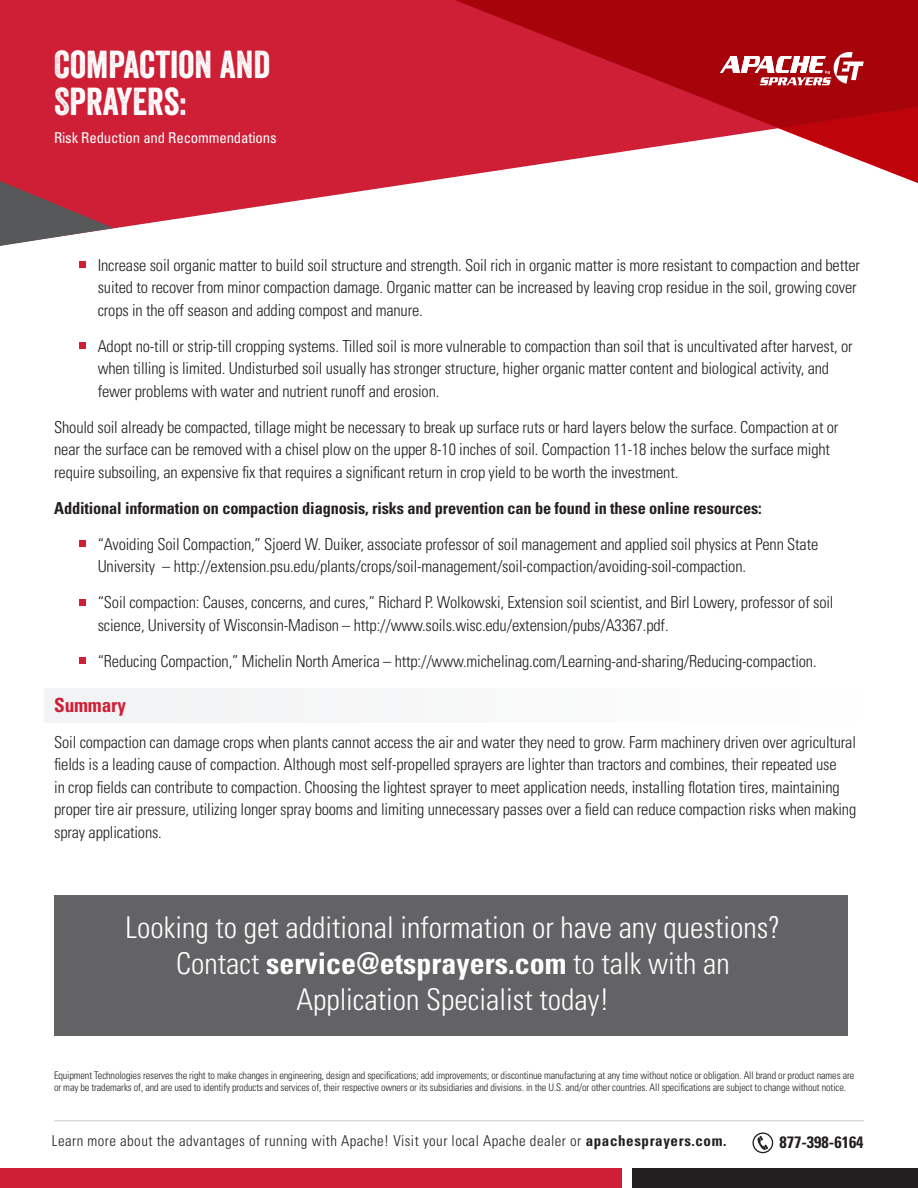
<style>
.page{position:relative;width:918px;height:1188px;background:#fff}
.page>*{position:absolute;margin:0;border:0;box-sizing:border-box;transform-origin:0 0}
.t1{font:37.8px/37.2px "Veneer";color:#fff}
.t2{font:300 condensed 30px/36px "Univers";color:#fff;text-align:center}
.t3{font:700 condensed 19.5px "Univers";letter-spacing:-.01em;color:#ce1f36}
.t4{font:300 condensed 16.5px/22.5px "Univers";letter-spacing:-.01em;color:#231f20}
.t5{font:700 condensed 16.5px "Univers";letter-spacing:-.01em;color:#231f20}
.t6{font:300 condensed 15px "Univers";letter-spacing:.03em;color:#231f20}
.t7{font:condensed 15px "Univers";letter-spacing:-.01em;color:#fff}
.t8{font:300 condensed 10.5px/12px "Univers";letter-spacing:-.01em;color:#231f20}
.s1{font-weight:700}
</style>
<div class="page">
<svg style="left:0;top:0;width:295px;height:229px;fill:#ce1f36"></svg>
<svg style="left:62px;top:0;width:856px;height:201px;background:#cc3849"></svg>
<div style="left:0;top:1168px;width:622px;height:20px;background:#ce1f36"></div>
<div style="left:632px;top:1168px;width:286px;height:20px;background:#231f20"></div>
<svg style="left:720px;top:52px;width:144px;height:33px"></svg>
<svg style="left:0;top:181px;width:114px;height:65px;background:#995963"></svg>
<div style="left:44px;top:688px;width:815px;height:34px;background:#f2f3f4"></div>
<div style="left:80px;top:261px;width:6px;height:7px;background:#ce1f36"></div>
<div style="left:80px;top:342px;width:6px;height:7px;background:#ce1f36"></div>
<div style="left:80px;top:540px;width:6px;height:7px;background:#ce1f36"></div>
<svg style="left:80px;top:599px;width:6px;height:6px"></svg>
<div style="left:80px;top:657px;width:6px;height:7px;background:#ce1f36"></div>
<hr style="left:54px;top:1120px;width:810px;height:1px;background:#d1d2d4">
<svg style="left:758px;top:1136px;width:10px;height:14px"></svg>
<div style="left:752px;top:1133px;width:21px;height:20px;border:1px solid #231f20;border-radius:50%"></div>
<div style="left:55px;top:895px;width:793px;height:140px;background:#636366"></div>
<h1 class="t1" style="left:54px;top:45px;width:218px">COMPACTION AND<br>SPRAYERS:</h1>
<p class="t7" style="left:54px;top:128px;width:224px">Risk Reduction and Recommendations</p>
<p class="t4" style="left:98px;top:254px;width:764px">Increase soil organic matter to build soil structure and strength. Soil rich in organic matter is more resistant to compaction and better suited to recover from minor compaction damage. Organic matter can be increased by leaving crop residue in the soil, growing cover crops in the off season and adding compost and manure.</p>
<p class="t4" style="left:98px;top:335px;width:756px">Adopt no-till or strip-till cropping systems. Tilled soil is more vulnerable to compaction than soil that is uncultivated after harvest, or when tilling is limited. Undisturbed soil usually has stronger structure, higher organic matter content and biological activity, and fewer problems with water and nutrient runoff and erosion.</p>
<p class="t4" style="left:54px;top:416px;width:786px">Should soil already be compacted, tillage might be necessary to break up surface ruts or hard layers below the surface. Compaction at or near the surface can be removed with a chisel plow on the upper 8-10 inches of soil. Compaction 11-18 inches below the surface might require subsoiling, an expensive fix that requires a significant return in crop yield to be worth the investment.</p>
<p class="t5" style="left:54px;top:498px;width:709px">Additional information on compaction diagnosis, risks and prevention can be found in these online resources:</p>
<p class="t4" style="left:98px;top:533px;width:722px">“Avoiding Soil Compaction,” Sjoerd W. Duiker, associate professor of soil management and applied soil physics at Penn State<br>University – http://extension.psu.edu/plants/crops/soil-management/soil-compaction/avoiding-soil-compaction.</p>
<p class="t4" style="left:98px;top:591px;width:737px">“Soil compaction: Causes, concerns, and cures,” Richard P. Wolkowski, Extension soil scientist, and Birl Lowery, professor of soil science, University of Wisconsin-Madison – http://www.soils.wisc.edu/extension/pubs/A3367.pdf.</p>
<p class="t4" style="left:98px;top:650px;width:720px">“Reducing Compaction,” Michelin North America – http://www.michelinag.com/Learning-and-sharing/Reducing-compaction.</p>
<p class="t3" style="left:54px;top:693px;width:73px">Summary</p>
<p class="t4" style="left:54px;top:731px;width:804px">Soil compaction can damage crops when plants cannot access the air and water they need to grow. Farm machinery driven over agricultural fields is a leading cause of compaction. Although most self-propelled sprayers are lighter than tractors and combines, their repeated use<br>in crop fields can contribute to compaction. Choosing the lightest sprayer to meet application needs, installing flotation tires, maintaining proper tire air pressure, utilizing longer spray booms and limiting unnecessary passes over a field can reduce compaction risks when making spray applications.</p>
<h2 class="t2" style="left:126px;top:910px;width:656px">Looking to get additional information or have any questions?<br>Contact <span class="s1">service@etsprayers.com</span> to talk with an<br>Application Specialist today!</h2>
<p class="t8" style="left:54px;top:1069px;width:802px">Equipment Technologies reserves the right to make changes in engineering, design and specifications; add improvements; or discontinue manufacturing at any time without notice or obligation. All brand or product names are or may be trademarks of, and are used to identify products and services of, their respective owners or its subsidiaries and divisions. in the U.S. and/or other countries. All specifications are subject to change without notice.</p>
<p class="t6" style="left:52px;top:1132px;width:676px">Learn more about the advantages of running with Apache! Visit your local Apache dealer or <span class="s1">apachesprayers.com.</span></p>
<p class="t5" style="left:780px;top:1132px;width:86px">877-398-6164</p>
</div>
